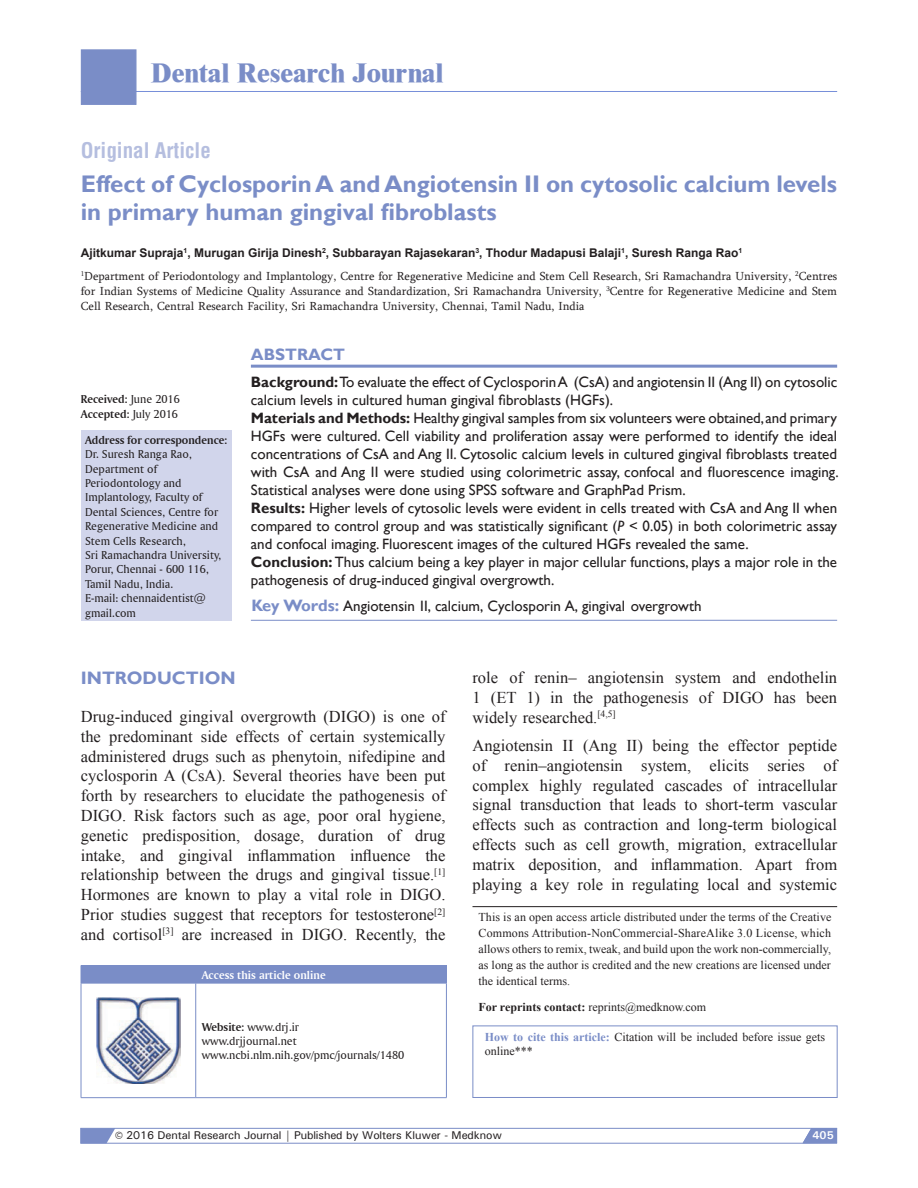
<style>
.page{position:relative;width:918px;height:1188px;background:#fff}
.page>*{position:absolute;margin:0;border:0;box-sizing:border-box;transform-origin:0 0}
.t1{font:800 27px "Times New Roman";color:#7a8dc7}
.AT{font:700 24px/28.8px "Gill Sans";color:#7a8dc7}
.AH{font:700 condensed 21px "Helvetica";color:#b5bedf}
.t2{font:700 18px "Gill Sans";color:#7a8dc7}
.TX{font:16.5px/19.8px "Times New Roman";color:#231f20;text-align:justify}
.ABSH{font:700 16.5px "Gill Sans";color:#7a8dc7}
.ABS{font:15px/18px "Gill Sans";color:#231f20}
.KWD{font:15px "Gill Sans";color:#231f20}
.AFF{font:12px/15px "Sylfaen";color:#231f20;text-align:justify}
.C{font:12px/16.2px "Times New Roman";color:#231f20;text-align:justify}
.ADD{font:12px/14.4px "Amerigo BT Roman A";color:#231f20}
.AU{font:700 12px "Arial";color:#231f20}
.Web{font:12px "Amerigo BT Roman A";color:#231f20}
.SRC{font:12px/14.4px "Times New Roman";color:#231f20}
.HIS{font:12px "Amerigo BT Bold A";color:#231f20}
.AAO{font:12px "Amerigo BT Bold A";color:#fff}
.RF_Verso{font:500 11.25px "Univers";letter-spacing:-.01em;color:#231f20}
.t3{font:700 11.25px "Univers";color:#fff}
.s1{font-weight:700}
.s2{font-style:italic}
.s3{font-weight:700;font-size:16.5px;color:#7a8dc7}
.s4{font-family:"Amerigo BT Roman A"}
.s5{font-family:"Amerigo BT Bold A"}
.s6{font-weight:700;color:#7a8dc7}
.s7{font-size:15px}
</style>
<div class="page">
<hr style="left:81px;top:91px;width:756px;height:1px;background:#778fd9">
<div style="left:81px;top:49px;width:56px;height:56px;background:#7a8dc7;border:1px solid #7a8dc7"></div>
<svg style="left:80px;top:1128px;width:757px;height:16px"></svg>
<hr style="left:251px;top:365px;width:586px;height:3px;background:#7a8dc7">
<hr style="left:251px;top:620px;width:586px;height:1px;background:#7a8dc7">
<div style="left:81px;top:430px;width:151px;height:191px;background:#d1d5eb"></div>
<div style="left:81px;top:966px;width:365px;height:17px;background:#7a8dc7"></div>
<hr style="left:81px;top:965px;width:115px;height:1px;background:#7a8dc7">
<hr style="left:196px;top:965px;width:251px;height:1px;background:#7a8dc7">
<svg style="left:446px;top:966px;width:1px;height:17px"></svg>
<hr style="left:81px;top:983px;width:1px;height:114px;background:#7a8dc7">
<hr style="left:81px;top:983px;width:115px;height:1px;background:#7a8dc7">
<hr style="left:81px;top:1097px;width:115px;height:1px;background:#7a8dc7">
<hr style="left:195px;top:983px;width:1px;height:114px;background:#7a8dc7">
<hr style="left:196px;top:983px;width:251px;height:1px;background:#7a8dc7">
<hr style="left:446px;top:983px;width:1px;height:114px;background:#7a8dc7">
<hr style="left:196px;top:1097px;width:251px;height:1px;background:#7a8dc7">
<img style="left:96px;top:997px;width:85px;height:87px">
<div style="left:472px;top:1026px;width:366px;height:72px;border:1px solid #7a8dc7"></div>
<hr style="left:473px;top:906px;width:364px;height:1px;background:#231f20">
<h1 class="t1" style="left:151px;top:57px;width:294px">Dental Research Journal</h1>
<p class="AH" style="left:81px;top:136px;width:132px">Original Article</p>
<p class="AT" style="left:81px;top:170px;width:758px">Effect of Cyclosporin A and Angiotensin II on cytosolic calcium levels in primary human gingival fibroblasts</p>
<p class="AU" style="left:81px;top:244px;width:663px">Ajitkumar Supraja<sup>1</sup>, Murugan Girija Dinesh<sup>2</sup>, Subbarayan Rajasekaran<sup>3</sup>, Thodur Madapusi Balaji<sup>1</sup>, Suresh Ranga Rao<sup>1</sup></p>
<p class="AFF" style="left:81px;top:268px;width:758px"><sup>1</sup>Department of Periodontology and Implantology, Centre for Regenerative Medicine and Stem Cell Research, Sri Ramachandra University, <sup>2</sup>Centres for Indian Systems of Medicine Quality Assurance and Standardization, Sri Ramachandra University, <sup>3</sup>Centre for Regenerative Medicine and Stem Cell Research, Central Research Facility, Sri Ramachandra University, Chennai, Tamil Nadu, India</p>
<p class="ABSH" style="left:251px;top:345px;width:96px">ABSTRACT</p>
<p class="ABS" style="left:251px;top:373px;width:588px"><span class="s1">Background:</span> To evaluate the effect of Cyclosporin A (CsA) and angiotensin II (Ang II) on cytosolic calcium levels in cultured human gingival fibroblasts (HGFs).</p>
<p class="ABS" style="left:251px;top:409px;width:589px;text-align:justify"><span class="s1">Materials and Methods:</span> Healthy gingival samples from six volunteers were obtained, and primary HGFs were cultured. Cell viability and proliferation assay were performed to identify the ideal concentrations of CsA and Ang II. Cytosolic calcium levels in cultured gingival fibroblasts treated with CsA and Ang II were studied using colorimetric assay, confocal and fluorescence imaging.<br>Statistical analyses were done using SPSS software and GraphPad Prism.</p>
<p class="ABS" style="left:251px;top:499px;width:588px;text-align:justify"><span class="s1">Results:</span> Higher levels of cytosolic levels were evident in cells treated with CsA and Ang II when compared to control group and was statistically significant (<span class="s2">P</span> &lt; 0.05) in both colorimetric assay and confocal imaging. Fluorescent images of the cultured HGFs revealed the same.</p>
<p class="ABS" style="left:251px;top:553px;width:588px"><span class="s1">Conclusion:</span> Thus calcium being a key player in major cellular functions, plays a major role in the pathogenesis of drug‑induced gingival overgrowth.</p>
<p class="KWD" style="left:251px;top:598px;width:452px"><span class="s3">Key Words:</span> Angiotensin II, calcium, Cyclosporin A, gingival overgrowth</p>
<p class="HIS" style="left:81px;top:392px;width:101px">Received: <span class="s4">June 2016</span></p>
<p class="HIS" style="left:81px;top:406px;width:99px">Accepted: <span class="s4">July 2016</span></p>
<p class="ADD" style="left:85px;top:432px;width:144px"><span class="s5">Address for correspondence:<br></span>Dr. Suresh Ranga Rao,<br>Department of<br>Periodontology and<br>Implantology, Faculty of<br>Dental Sciences, Centre for<br>Regenerative Medicine and<br>Stem Cells Research,<br>Sri Ramachandra University,<br>Porur, Chennai ‑ 600 116,<br>Tamil Nadu, India.<br>E‑mail: chennaidentist@ gmail.com</p>
<h1 class="t2" style="left:81px;top:667px;width:156px">INTRODUCTION</h1>
<p class="TX" style="left:81px;top:706px;width:366px">Drug‑induced gingival overgrowth (DIGO) is one of the predominant side effects of certain systemically administered drugs such as phenytoin, nifedipine and cyclosporin A (CsA). Several theories have been put forth by researchers to elucidate the pathogenesis of DIGO. Risk factors such as age, poor oral hygiene, genetic predisposition, dosage, duration of drug intake, and gingival inflammation influence the relationship between the drugs and gingival tissue.<sup>[1] </sup>Hormones are known to play a vital role in DIGO.<br>Prior studies suggest that receptors for testosterone<sup>[2] </sup>and cortisol<sup>[3]</sup> are increased in DIGO. Recently, the</p>
<p class="AAO" style="left:202px;top:968px;width:125px">Access this article online</p>
<p class="Web" style="left:202px;top:1019px;width:99px"><span class="s5">Website:</span> www.drj.ir</p>
<p class="Web" style="left:202px;top:1034px;width:97px">www.drjjournal.net</p>
<p class="Web" style="left:202px;top:1048px;width:204px">www.ncbi.nlm.nih.gov/pmc/journals/1480</p>
<p class="TX" style="left:472px;top:667px;width:366px">role of renin– angiotensin system and endothelin 1 (ET 1) in the pathogenesis of DIGO has been widely researched.<sup>[4,5]</sup></p>
<p class="TX" style="left:472px;top:735px;width:366px">Angiotensin II (Ang II) being the effector peptide of renin–angiotensin system, elicits series of complex highly regulated cascades of intracellular signal transduction that leads to short‑term vascular effects such as contraction and long‑term biological effects such as cell growth, migration, extracellular matrix deposition, and inflammation. Apart from playing a key role in regulating local and systemic</p>
<p class="C" style="left:479px;top:908px;width:354px">This is an open access article distributed under the terms of the Creative Commons Attribution‑NonCommercial‑ShareAlike 3.0 License, which allows others to remix, tweak, and build upon the work non‑commercially, as long as the author is credited and the new creations are licensed under the identical terms.</p>
<p class="C" style="left:479px;top:998px;width:229px"><span class="s1">For reprints contact:</span> reprints@medknow.com</p>
<p class="SRC" style="left:485px;top:1029px;width:342px"><span class="s6">How to cite this article:</span> Citation will be included before issue gets online***</p>
<p class="RF_Verso" style="left:115px;top:1128px;width:388px"><span class="s7">©</span> 2016 Dental Research Journal | Published by Wolters Kluwer ‑ Medknow</p>
<p class="t3" style="left:813px;top:1128px;width:23px">405</p>
</div>
